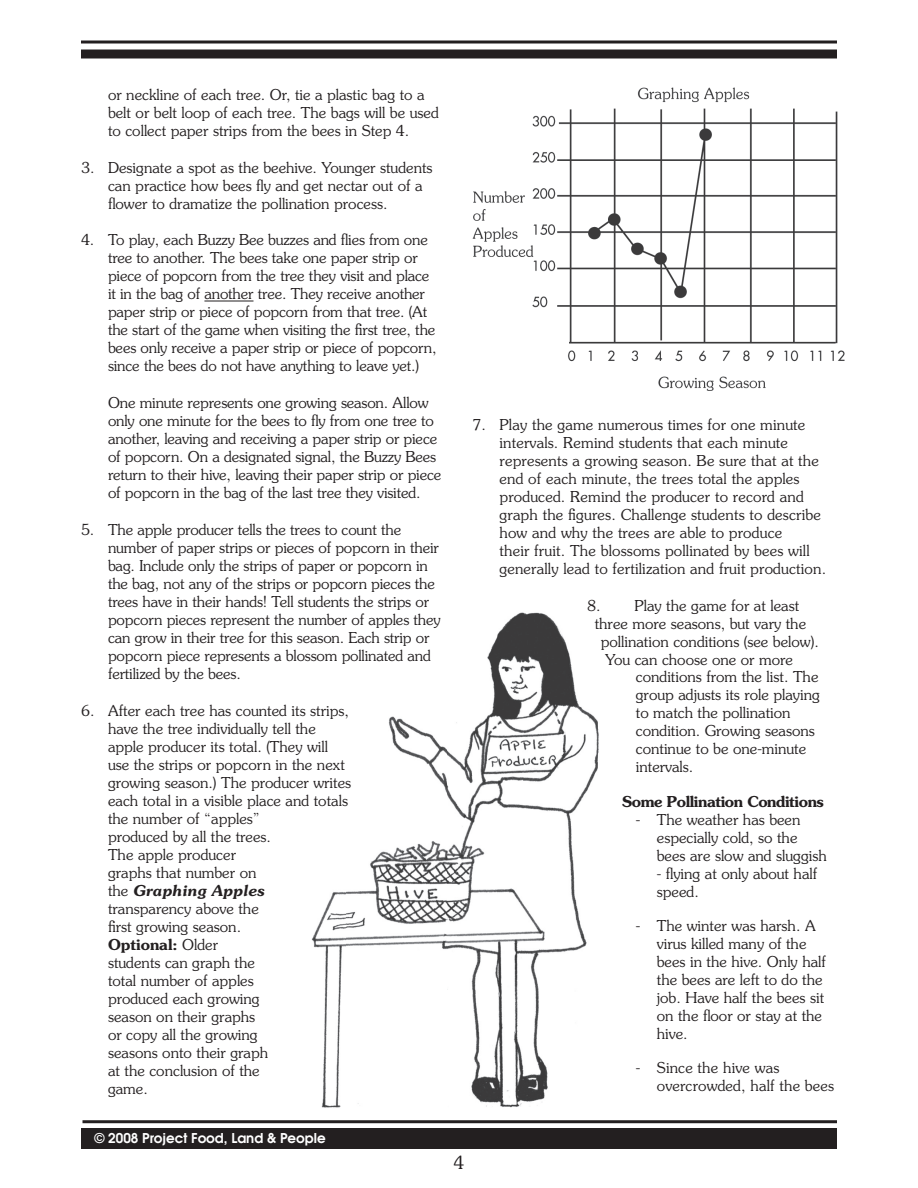
<style>
.page{position:relative;width:918px;height:1188px;background:#fff}
.page>*{position:absolute;margin:0;border:0;box-sizing:border-box;transform-origin:0 0}
.t1{font:300 18px "Souvenir";color:#231f20}
.t2{font:300 15px/18px "Souvenir";color:#231f20}
.t3{font:600 15px "Souvenir";letter-spacing:-.025em;color:#231f20}
.t4{font:600 13.5px "Avant Garde";color:#fff}
.s1{font-weight:600;font-style:italic}
.s2{font-weight:600}
</style>
<div class="page">
<img style="left:472px;top:87px;width:373px;height:304px">
<img style="left:497px;top:612px;width:101px;height:512px">
<img style="left:447px;top:637px;width:50px;height:487px">
<img style="left:346px;top:716px;width:101px;height:408px">
<img style="left:598px;top:729px;width:13px;height:395px">
<img style="left:295px;top:892px;width:51px;height:232px">
<div style="left:81px;top:1128px;width:756px;height:21px;background:#231f20"></div>
<hr style="left:82px;top:1120px;width:755px;height:3px;background:#231f20">
<div style="left:81px;top:50px;width:756px;height:8px;background:#231f20"></div>
<hr style="left:81px;top:41px;width:756px;height:3px;background:#231f20">
<hr style="left:204px;top:301px;width:49px;height:1px;background:#231f20">
<p class="t2" style="left:108px;top:85px;width:332px">or neckline of each tree. Or, tie a plastic bag to a belt or belt loop of each tree. The bags will be used to collect paper strips from the bees in Step 4.</p>
<p class="t2" style="left:108px;top:158px;width:326px;text-indent:-27px">3. Designate a spot as the beehive. Younger students can practice how bees fly and get nectar out of a flower to dramatize the pollination process.</p>
<p class="t2" style="left:108px;top:231px;width:330px;text-indent:-27px">4. To play, each Buzzy Bee buzzes and flies from one tree to another. The bees take one paper strip or piece of popcorn from the tree they visit and place it in the bag of another tree. They receive another paper strip or piece of popcorn from that tree. (At the start of the game when visiting the first tree, the bees only receive a paper strip or piece of popcorn, since the bees do not have anything to leave yet.)</p>
<p class="t2" style="left:108px;top:394px;width:335px">One minute represents one growing season. Allow only one minute for the bees to fly from one tree to another, leaving and receiving a paper strip or piece of popcorn. On a designated signal, the Buzzy Bees return to their hive, leaving their paper strip or piece of popcorn in the bag of the last tree they visited.</p>
<p class="t2" style="left:108px;top:521px;width:334px;text-indent:-27px">5. The apple producer tells the trees to count the number of paper strips or pieces of popcorn in their bag. Include only the strips of paper or popcorn in the bag, not any of the strips or popcorn pieces the trees have in their hands! Tell students the strips or popcorn pieces represent the number of apples they can grow in their tree for this season. Each strip or popcorn piece represents a blossom pollinated and fertilized by the bees.</p>
<p class="t2" style="left:108px;top:701px;width:245px;text-indent:-27px">6. After each tree has counted its strips, have the tree individually tell the apple producer its total. (They will use the strips or popcorn in the next growing season.) The producer writes each total in a visible place and totals the number of “apples”<br>produced by all the trees.<br>The apple producer<br>graphs that number on<br>the <span class="s1">Graphing Apples </span>transparency above the<br>first growing season.<br><span class="s2">Optional:</span> Older<br>students can graph the<br>total number of apples<br>produced each growing<br>season on their graphs<br>or copy all the growing<br>seasons onto their graph<br>at the conclusion of the<br>game.</p>
<p class="t2" style="left:500px;top:416px;width:328px;text-indent:-27px">7. Play the game numerous times for one minute intervals. Remind students that each minute represents a growing season. Be sure that at the end of each minute, the trees total the apples produced. Remind the producer to record and graph the figures. Challenge students to describe how and why the trees are able to produce<br>their fruit. The blossoms pollinated by bees will generally lead to fertilization and fruit production.</p>
<p class="t2" style="left:587px;top:597px;width:213px">8. Play the game for at least</p>
<p class="t2" style="left:595px;top:615px;width:213px">three more seasons, but vary the</p>
<p class="t2" style="left:601px;top:633px;width:220px">pollination conditions (see below).</p>
<p class="t2" style="left:605px;top:651px;width:189px">You can choose one or more</p>
<p class="t2" style="left:636px;top:668px;width:184px">conditions from the list. The</p>
<p class="t2" style="left:636px;top:686px;width:186px">group adjusts its role playing</p>
<p class="t2" style="left:636px;top:704px;width:156px">to match the pollination</p>
<p class="t2" style="left:636px;top:722px;width:181px">condition. Growing seasons</p>
<p class="t2" style="left:636px;top:740px;width:172px">continue to be one-minute</p>
<p class="t2" style="left:636px;top:758px;width:59px">intervals.</p>
<p class="t3" style="left:622px;top:792px;width:204px">Some Pollination Conditions</p>
<p class="t2" style="left:657px;top:810px;width:172px;text-indent:-21px">- The weather has been especially cold, so the bees are slow and sluggish</p>
<p class="t2" style="left:657px;top:864px;width:162px">- flying at only about half speed.</p>
<p class="t2" style="left:657px;top:916px;width:171px;text-indent:-21px">- The winter was harsh. A virus killed many of the bees in the hive. Only half the bees are left to do the job. Have half the bees sit on the floor or stay at the hive.</p>
<p class="t2" style="left:657px;top:1058px;width:179px;text-indent:-21px">- Since the hive was overcrowded, half the bees</p>
<p class="t4" style="left:94px;top:1129px;width:233px">© 2008 Project Food, Land &amp; People</p>
<p class="t1" style="left:454px;top:1151px;width:12px">4</p>
</div>
